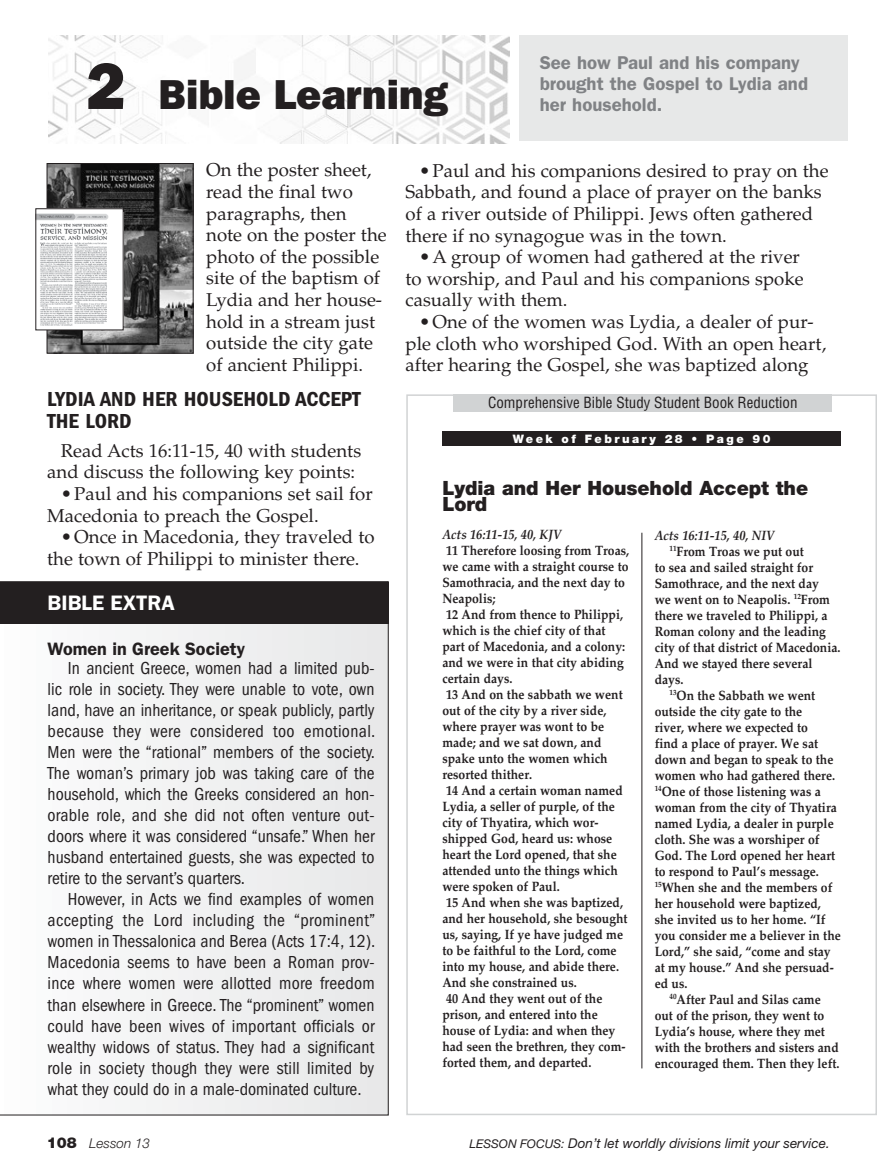
<style>
.page{position:relative;width:877px;height:1176px;background:#fff}
.page>*{position:absolute;margin:0;border:0;box-sizing:border-box;transform-origin:0 0}
.t1{font:42px "ITC Franklin Gothic Std Hvy";color:#231f20}
.t2{font:21px/21.6px "ITC Franklin Gothic Std Dm Cd";color:#231f20;scale:1.05 1}
.t3{font:600 21px "ITC Franklin Gothic Std";color:#fff}
.t4{font:900 19.65px/16px "Helvetica Neue LT Std";letter-spacing:-.005em;color:#231f20}
.t5{font:18.6px/21.6px "Palatino LT Std";color:#231f20}
.t6{font:600 18.6px/21px "ITC Franklin Gothic Std";color:#808285}
.t7{font:condensed 18px/21px "ITC Franklin Gothic Std";color:#231f20;text-align:justify}
.t8{font:600 18px "ITC Franklin Gothic Std";color:#231f20}
.t9{font:condensed 15px "Helvetica LT Std";color:#231f20}
.t10{font:700 13.5px/16px "Palatino LT Std";color:#231f20;scale:.9 1}
.t11{font:italic 13.5px "Helvetica Neue LT Std";color:#231f20}
.t12{font:italic 700 13.5px "Palatino LT Std";color:#231f20;scale:.9 1}
.t13{font:italic 300 13.5px "Helvetica Neue LT Std";color:#231f20}
.t14{font:900 11.7px "Helvetica Neue LT Std";letter-spacing:.21em;color:#fff}
.s1{font-size:66px}
.s2{font-weight:900;font-style:normal;font-size:15px}
.s3{font-size:12px}
</style>
<div class="page">
<img style="left:49px;top:36px;width:461px;height:107px">
<div style="left:519px;top:36px;width:329px;height:105px;background:#e7e8e8"></div>
<div style="left:442px;top:431px;width:399px;height:14px;background:#231f20"></div>
<hr style="left:642px;top:532px;width:1px;height:536px;background:#231f20">
<div style="left:454px;top:394px;width:378px;height:17px;background:#d1d3d4"></div>
<svg style="left:0;top:581px;width:388px;height:533px"></svg>
<img style="left:49px;top:165px;width:142px;height:186px">
<div style="left:47px;top:163px;width:146px;height:190px;border:1px solid #231f20"></div>
<div style="left:36px;top:209px;width:87px;height:121px;background:#fff"></div>
<img style="left:38px;top:213px;width:71px;height:112px">
<h1 class="t1" style="left:86px;top:70px;width:363px"><span class="s1">2</span> Bible Learning</h1>
<h3 class="t6" style="left:540px;top:52px;width:270px">See how Paul and his company brought the Gospel to Lydia and her household.</h3>
<h3 class="t5" style="left:206px;top:160px;width:182px">On the poster sheet, read the final two paragraphs, then note on the poster the photo of the possible site of the baptism of<br>Lydia and her house&shy;hold in a stream just outside the city gate of ancient Philippi.</h3>
<h2 class="t2" style="left:47px;top:388px;width:300px">LYDIA AND HER HOUSEHOLD ACCEPT<br>THE LORD</h2>
<h3 class="t5" style="left:47px;top:440px;width:315px;text-indent:14px">Read Acts 16:11-15, 40 with students and discuss the following key points:</h3>
<h3 class="t5" style="left:47px;top:483px;width:327px;text-indent:14px">•Paul and his companions set sail for<br>Macedonia to preach the Gospel.</h3>
<h3 class="t5" style="left:47px;top:526px;width:329px;text-indent:14px">•Once in Macedonia, they traveled to the town of Philippi to minister there.</h3>
<h2 class="t3" style="left:48px;top:590px;width:129px">BIBLE EXTRA</h2>
<h3 class="t8" style="left:48px;top:637px;width:199px">Women in Greek Society</h3>
<p class="t7" style="left:48px;top:657px;width:329px;text-indent:20px">In ancient Greece, women had a limited pub&shy;lic role in society. They were unable to vote, own land, have an inheritance, or speak publicly, partly because they were considered too emotional.<br>Men were the “rational” members of the society.<br>The woman’s primary job was taking care of the household, which the Greeks considered an hon&shy;orable role, and she did not often venture out&shy;doors where it was considered “unsafe.” When her husband entertained guests, she was expected to retire to the servant’s quarters.</p>
<p class="t7" style="left:48px;top:888px;width:329px;text-indent:20px">However, in Acts we find examples of women accepting the Lord including the “prominent” women in Thessalonica and Berea (Acts 17:4, 12).<br>Macedonia seems to have been a Roman prov&shy;ince where women were allotted more freedom than elsewhere in Greece. The “prominent” women could have been wives of important officials or wealthy widows of status. They had a significant role in society though they were still limited by what they could do in a male-dominated culture.</p>
<h3 class="t5" style="left:406px;top:160px;width:425px;text-indent:14px">•Paul and his companions desired to pray on the Sabbath, and found a place of prayer on the banks of a river outside of Philippi. Jews often gathered there if no synagogue was in the town.</h3>
<h3 class="t5" style="left:406px;top:246px;width:400px;text-indent:14px">•A group of women had gathered at the river to worship, and Paul and his companions spoke casually with them.</h3>
<h3 class="t5" style="left:406px;top:311px;width:422px;text-indent:13px">•One of the women was Lydia, a dealer of pur&shy;ple cloth who worshiped God. With an open heart, after hearing the Gospel, she was baptized along</h3>
<p class="t9" style="left:488px;top:393px;width:311px">Comprehensive Bible Study Student Book Reduction</p>
<p class="t14" style="left:513px;top:431px;width:259px">Week of February 28 • Page 90</p>
<h3 class="t4" style="left:442px;top:480px;width:367px">Lydia and Her Household Accept the<br>Lord</h3>
<p class="t12" style="left:442px;top:526px;width:134px">Acts 16:11-15, 40, KJV</p>
<p class="t10" style="left:442px;top:542px;width:209px">11 Therefore loosing from Troas, we came with a straight course to<br>Samothracia, and the next day to<br>Neapolis;<br>12 And from thence to Philippi, which is the chief city of that part of Macedonia, and a colony: and we were in that city abiding certain days.<br>13 And on the sabbath we went out of the city by a river side, where prayer was wont to be made; and we sat down, and spake unto the women which resorted thither.<br>14 And a certain woman named<br>Lydia, a seller of purple, of the city of Thyatira, which wor&shy;shipped God, heard us: whose heart the Lord opened, that she attended unto the things which were spoken of Paul.<br>15 And when she was baptized, and her household, she besought us, saying, If ye have judged me to be faithful to the Lord, come into my house, and abide there.<br>And she constrained us.<br>40 And they went out of the prison, and entered into the house of Lydia: and when they had seen the brethren, they com&shy;forted them, and departed.</p>
<p class="t12" style="left:655px;top:527px;width:134px">Acts 16:11-15, 40, NIV</p>
<p class="t10" style="left:669px;top:543px;width:151px"><sup>11</sup>From Troas we put out</p>
<p class="t10" style="left:655px;top:559px;width:178px">to sea and sailed straight for</p>
<p class="t10" style="left:655px;top:575px;width:184px">Samothrace, and the next day</p>
<p class="t10" style="left:655px;top:591px;width:196px">we went on to Neapolis. <sup>12</sup>From</p>
<p class="t10" style="left:655px;top:607px;width:194px">there we traveled to Philippi, a</p>
<p class="t10" style="left:655px;top:623px;width:192px">Roman colony and the leading</p>
<p class="t10" style="left:655px;top:639px;width:208px">city of that district of Macedonia.</p>
<p class="t10" style="left:655px;top:655px;width:177px">And we stayed there several</p>
<p class="t10" style="left:655px;top:671px;width:33px">days.</p>
<p class="t10" style="left:669px;top:687px;width:164px"><sup>13</sup>On the Sabbath we went</p>
<p class="t10" style="left:655px;top:703px;width:166px">outside the city gate to the</p>
<p class="t10" style="left:655px;top:719px;width:172px">river, where we expected to</p>
<p class="t10" style="left:655px;top:735px;width:183px">find a place of prayer. We sat</p>
<p class="t10" style="left:655px;top:751px;width:200px">down and began to speak to the</p>
<p class="t10" style="left:655px;top:767px;width:202px">women who had gathered there.</p>
<p class="t10" style="left:655px;top:783px;width:186px"><sup>14</sup>One of those listening was a</p>
<p class="t10" style="left:655px;top:799px;width:204px">woman from the city of Thyatira</p>
<p class="t10" style="left:655px;top:815px;width:201px">named Lydia, a dealer in purple</p>
<p class="t10" style="left:655px;top:831px;width:185px">cloth. She was a worshiper of</p>
<p class="t10" style="left:655px;top:847px;width:202px">God. The Lord opened her heart</p>
<p class="t10" style="left:655px;top:863px;width:184px">to respond to Paul’s message.</p>
<p class="t10" style="left:655px;top:879px;width:199px"><sup>15</sup>When she and the members of</p>
<p class="t10" style="left:655px;top:895px;width:186px">her household were baptized,</p>
<p class="t10" style="left:655px;top:911px;width:191px">she invited us to her home. “If</p>
<p class="t10" style="left:655px;top:927px;width:208px">you consider me a believer in the</p>
<p class="t10" style="left:655px;top:942px;width:197px">Lord,” she said, “come and stay</p>
<p class="t10" style="left:655px;top:958px;width:200px">at my house.” And she persuad-</p>
<p class="t10" style="left:655px;top:974px;width:38px">ed us.</p>
<p class="t10" style="left:669px;top:990px;width:170px"><sup>40</sup>After Paul and Silas came</p>
<p class="t10" style="left:655px;top:1006px;width:190px">out of the prison, they went to</p>
<p class="t10" style="left:655px;top:1022px;width:191px">Lydia’s house, where they met</p>
<p class="t10" style="left:655px;top:1038px;width:206px">with the brothers and sisters and</p>
<p class="t10" style="left:655px;top:1054px;width:207px">encouraged them. Then they left.</p>
<p class="t13" style="left:47px;top:1135px;width:105px"><span class="s2">108</span> Lesson 13</p>
<p class="t11" style="left:469px;top:1134px;width:362px"><span class="s3">LESSON FOCUS:</span> Don’t let worldly divisions limit your service.</p>
</div>
